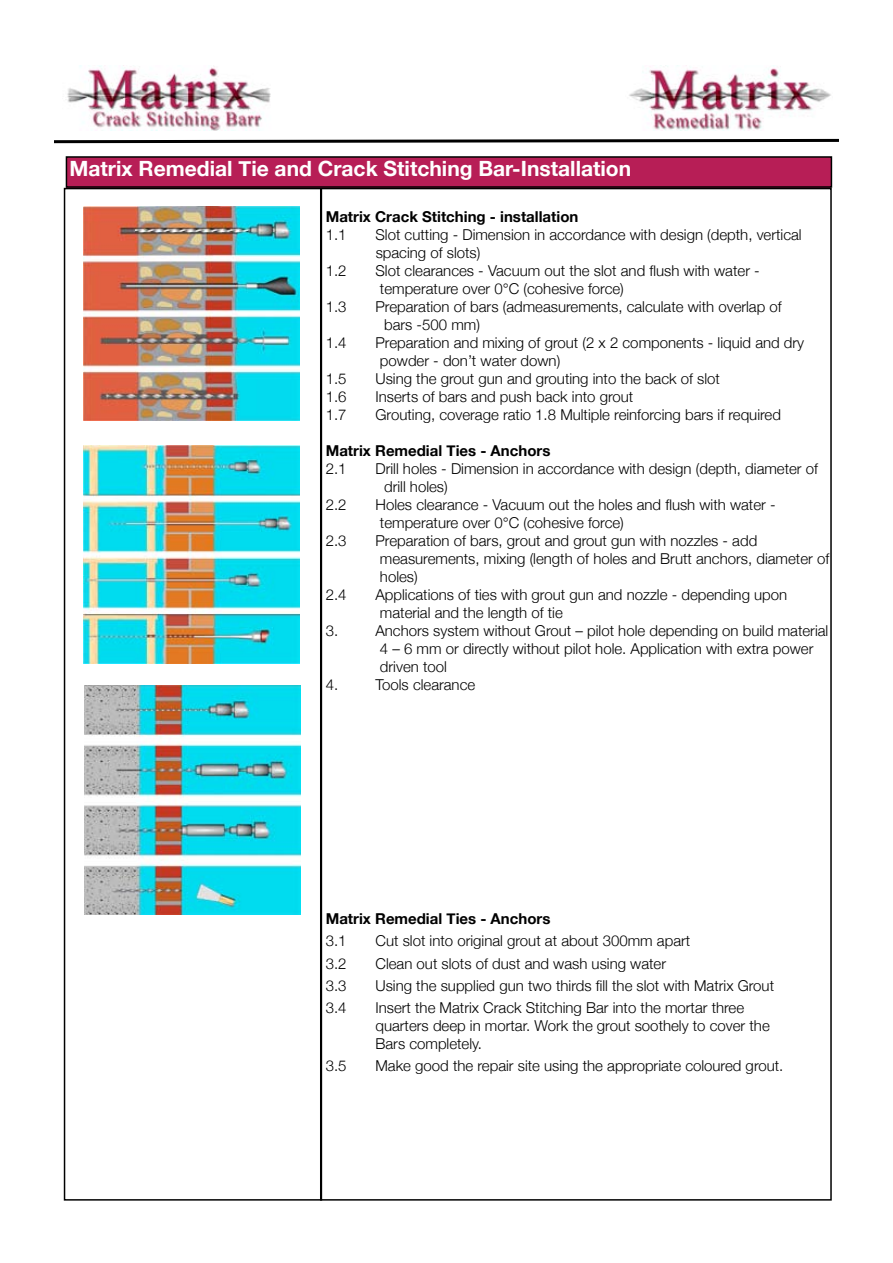
<style>
.page{position:relative;width:893px;height:1263px;background:#fff}
.page>*{position:absolute;margin:0;border:0;box-sizing:border-box;transform-origin:0 0}
.t1{font:700 21px "Helvetica Neue";color:#fff}
.t2{font:300 15px/18px "Helvetica Neue";color:#000}
.t3{font:700 15px "Helvetica Neue";color:#000}
</style>
<div class="page">
<svg style="left:54px;top:138px;width:785px;height:6px"></svg>
<img style="left:629px;top:65px;width:202px;height:65px">
<img style="left:67px;top:65px;width:204px;height:65px">
<div style="left:64px;top:188px;width:258px;height:1012px;border:2px solid #000"></div>
<div style="left:66px;top:157px;width:765px;height:30px;background:#b71e56"></div>
<div style="left:66px;top:156px;width:766px;height:32px;border:2px solid #000"></div>
<img style="left:85px;top:685px;width:216px;height:229px">
<img style="left:84px;top:445px;width:216px;height:218px">
<img style="left:84px;top:207px;width:216px;height:214px">
<h1 class="t1" style="left:69px;top:156px;width:563px">Matrix Remedial Tie and Crack Stitching Bar-Installation</h1>
<p class="t3" style="left:326px;top:207px;width:254px">Matrix Crack Stitching - installation</p>
<p class="t2" style="left:326px;top:225px;width:22px">1.1</p>
<p class="t2" style="left:375px;top:225px;width:428px">Slot cutting - Dimension in accordance with design (depth, vertical spacing of slots)</p>
<p class="t2" style="left:326px;top:261px;width:22px">1.2</p>
<p class="t2" style="left:375px;top:261px;width:386px">Slot clearances - Vacuum out the slot and flush with water - temperature over 0°C (cohesive force)</p>
<p class="t2" style="left:326px;top:297px;width:22px">1.3</p>
<p class="t2" style="left:384px;top:297px;width:399px;text-indent:-9px">Preparation of bars (admeasurements, calculate with overlap of bars -500 mm)</p>
<p class="t2" style="left:326px;top:333px;width:22px">1.4</p>
<p class="t2" style="left:375px;top:333px;width:430px">Preparation and mixing of grout (2 x 2 components - liquid and dry powder - don’t water down)</p>
<p class="t2" style="left:326px;top:369px;width:22px">1.5</p>
<p class="t2" style="left:375px;top:369px;width:346px">Using the grout gun and grouting into the back of slot</p>
<p class="t2" style="left:326px;top:387px;width:22px">1.6</p>
<p class="t2" style="left:375px;top:387px;width:259px">Inserts of bars and push back into grout</p>
<p class="t2" style="left:326px;top:405px;width:22px">1.7</p>
<p class="t2" style="left:375px;top:405px;width:407px">Grouting, coverage ratio 1.8 Multiple reinforcing bars if required</p>
<p class="t3" style="left:326px;top:441px;width:226px">Matrix Remedial Ties - Anchors</p>
<p class="t2" style="left:326px;top:459px;width:22px">2.1</p>
<p class="t2" style="left:384px;top:459px;width:435px;text-indent:-9px">Drill holes - Dimension in accordance with design (depth, diameter of drill holes)</p>
<p class="t2" style="left:326px;top:495px;width:22px">2.2</p>
<p class="t2" style="left:375px;top:495px;width:402px">Holes clearance - Vacuum out the holes and flush with water - temperature over 0°C (cohesive force)</p>
<p class="t2" style="left:326px;top:531px;width:22px">2.3</p>
<p class="t2" style="left:375px;top:531px;width:455px">Preparation of bars, grout and grout gun with nozzles - add measurements, mixing (length of holes and Brutt anchors, diameter of holes)</p>
<p class="t2" style="left:326px;top:585px;width:22px">2.4</p>
<p class="t2" style="left:375px;top:585px;width:413px">Applications of ties with grout gun and nozzle - depending upon material and the length of tie</p>
<p class="t2" style="left:326px;top:621px;width:14px">3.</p>
<p class="t2" style="left:375px;top:621px;width:454px">Anchors system without Grout – pilot hole depending on build material<br>4 – 6 mm or directly without pilot hole. Application with extra power driven tool</p>
<p class="t2" style="left:326px;top:675px;width:14px">4.</p>
<p class="t2" style="left:375px;top:675px;width:101px">Tools clearance</p>
<p class="t3" style="left:326px;top:909px;width:226px">Matrix Remedial Ties - Anchors</p>
<p class="t2" style="left:326px;top:932px;width:22px">3.1</p>
<p class="t2" style="left:375px;top:932px;width:316px">Cut slot into original grout at about 300mm apart</p>
<p class="t2" style="left:326px;top:954px;width:22px">3.2</p>
<p class="t2" style="left:375px;top:954px;width:292px">Clean out slots of dust and wash using water</p>
<p class="t2" style="left:326px;top:976px;width:22px">3.3</p>
<p class="t2" style="left:375px;top:976px;width:400px">Using the supplied gun two thirds fill the slot with Matrix Grout</p>
<p class="t2" style="left:326px;top:998px;width:22px">3.4</p>
<p class="t2" style="left:375px;top:998px;width:396px">Insert the Matrix Crack Stitching Bar into the mortar three quarters deep in mortar. Work the grout soothely to cover the<br>Bars completely.</p>
<p class="t2" style="left:326px;top:1056px;width:22px">3.5</p>
<p class="t2" style="left:375px;top:1056px;width:409px">Make good the repair site using the appropriate coloured grout.</p>
</div>
